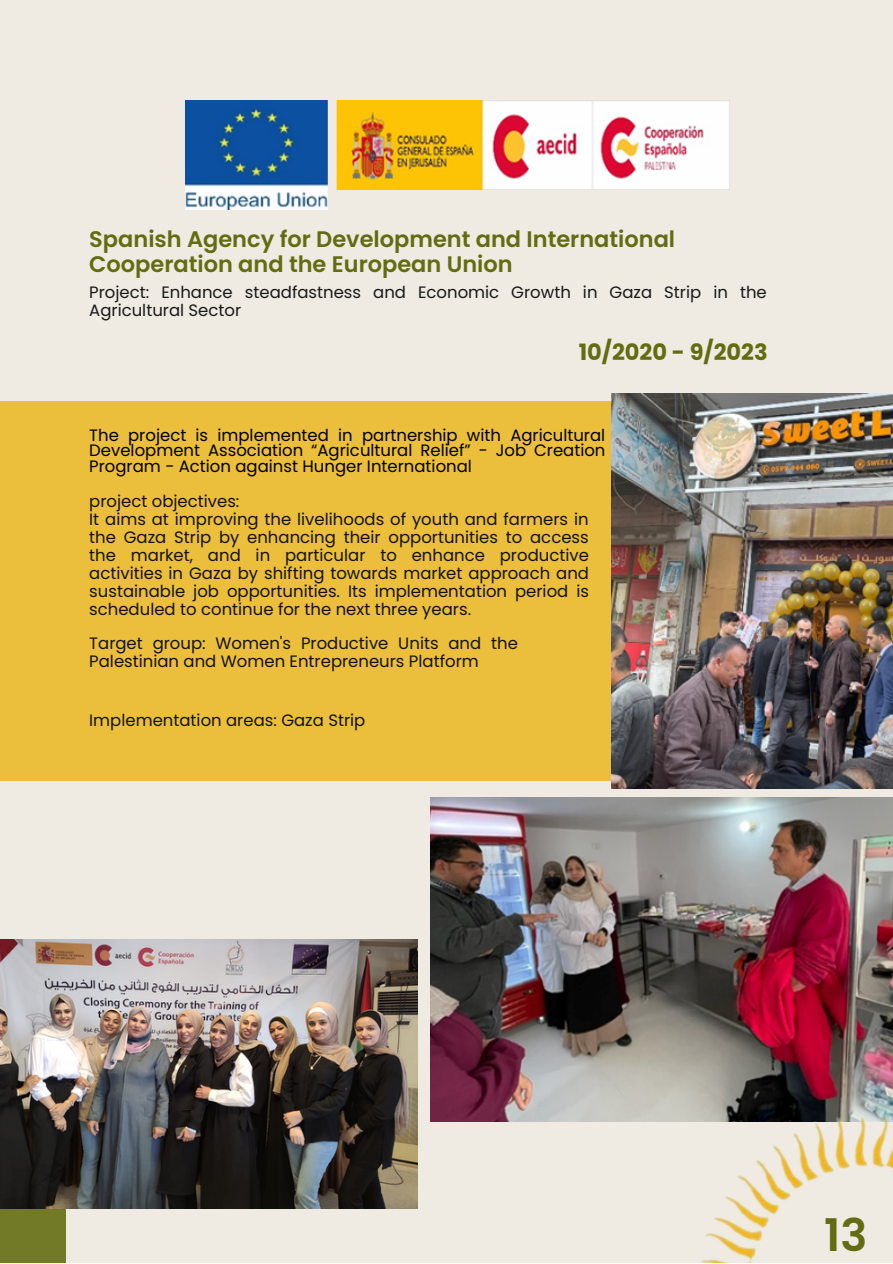
<style>
.page{position:relative;width:893px;height:1264px;background:#fff}
.page>*{position:absolute;margin:0;border:0;box-sizing:border-box;transform-origin:0 0}
.t1{font:600 45px "Poppins";color:#636c10}
.t2{font:600 22.5px/24.8px "Poppins";color:#636c10}
.t3{font:700 22.5px "Poppins";color:#636c10}
.t4{font:16.5px/18px "Poppins";color:#131313;text-align:justify}
.t5{font:16.5px/15.8px "Poppins";color:#000;text-align:justify}
.t6{font:16.5px/18px "Poppins";color:#191919}
</style>
<div class="page">
<div style="left:0;top:0;width:892px;height:1262px;background:#efeae2"></div>
<div style="left:0;top:402px;width:892px;height:379px;background:#ebbe3b"></div>
<div style="left:0;top:961px;width:66px;height:301px;background:#727a27"></div>
<img style="left:185px;top:101px;width:544px;height:109px">
<img style="left:611px;top:394px;width:281px;height:394px">
<img style="left:0;top:939px;width:418px;height:269px">
<img style="left:430px;top:798px;width:462px;height:323px">
<img style="left:658px;top:1046px;width:234px;height:216px">
<p class="t2" style="left:89px;top:227px;width:587px">Spanish Agency for Development and International<br>Cooperation and the European Union</p>
<p class="t6" style="left:89px;top:283px;width:679px">Project: Enhance steadfastness and Economic Growth in Gaza Strip in the<br>Agricultural Sector</p>
<p class="t3" style="left:578px;top:336px;width:190px">10/2020 - 9/2023</p>
<p class="t5" style="left:89px;top:427px;width:517px">The project is implemented in partnership with Agricultural Development Association “Agricultural Relief” - Job Creation Program - Action against Hunger International</p>
<p class="t4" style="left:89px;top:492px;width:152px">project objectives:</p>
<p class="t4" style="left:89px;top:510px;width:501px">It aims at improving the livelihoods of youth and farmers in the Gaza Strip by enhancing their opportunities to access the market, and in particular to enhance productive activities in Gaza by shifting towards market approach and sustainable job opportunities. Its implementation period is scheduled to continue for the next three years.</p>
<p class="t4" style="left:89px;top:634px;width:430px">Target group: Women's Productive Units and the<br>Palestinian and Women Entrepreneurs Platform</p>
<p class="t4" style="left:89px;top:710px;width:277px">Implementation areas: Gaza Strip</p>
<p class="t1" style="left:824px;top:1204px;width:45px">13</p>
</div>
